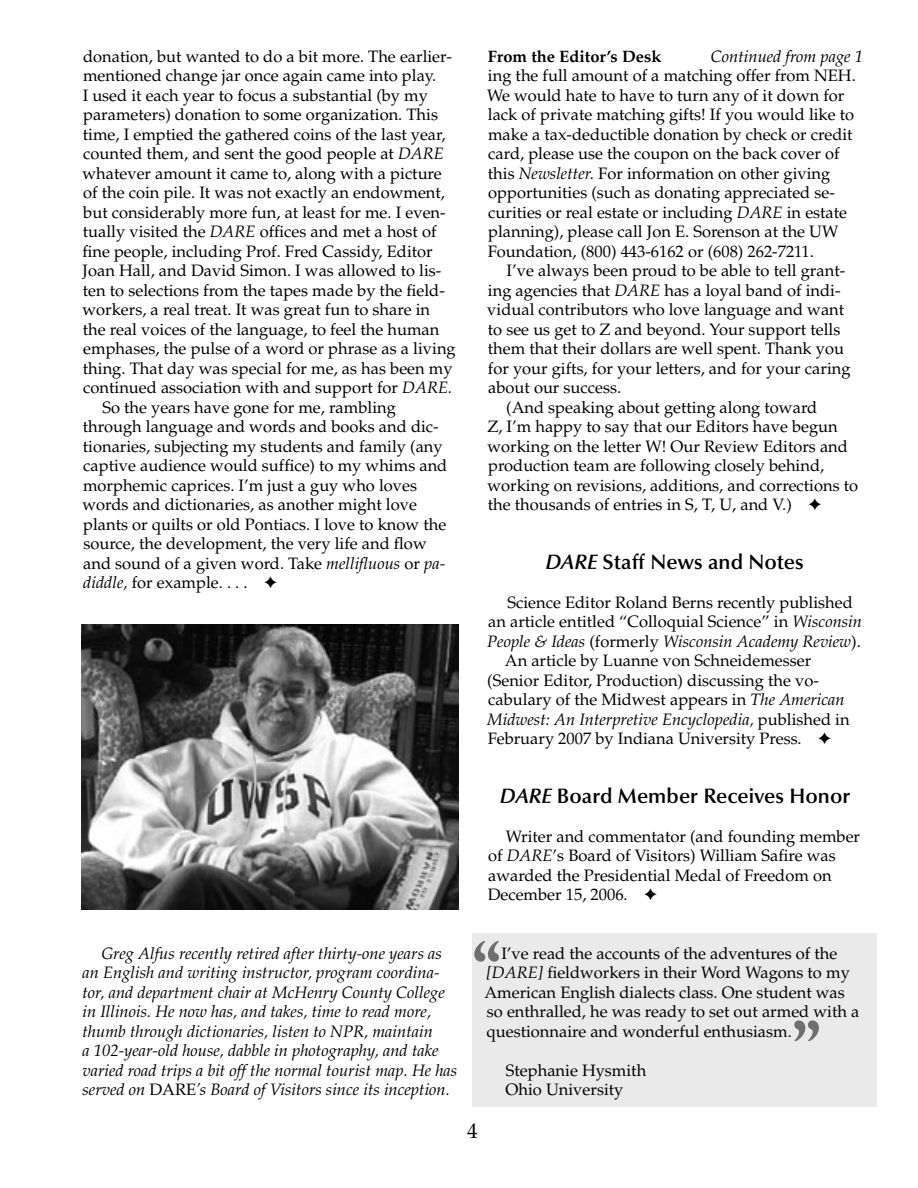
<style>
.page{position:relative;width:918px;height:1188px;background:#fff}
.page>*{position:absolute;margin:0;border:0;box-sizing:border-box;transform-origin:0 0}
.NQtext{font:700 72px "Adobe Caslon Pro";color:#6f6f6f}
.t1{font:600 21px "Optima";color:#000}
.t2{font:21px "Palatino";color:#000}
.text{font:16.5px/19.5px "Palatino";color:#000}
.text-2{font:italic 16.5px/19.5px "Palatino";color:#000}
.NQtext-2{font:16.5px/19.5px "Palatino";color:#000}
.cont_note{font:700 16.5px "Palatino";color:#000}
.cont_note-2{font:italic 16.5px "Palatino";color:#000}
.NQsig{font:16.5px "Palatino";color:#000}
.NQaddr{font:16.5px "Palatino";color:#000}
.s1{font-style:italic}
.s2{font-style:normal}
</style>
<div class="page">
<div style="left:472px;top:934px;width:406px;height:173px;background:#eaeaea"></div>
<img style="left:81px;top:624px;width:378px;height:286px">
<p class="text" style="left:82px;top:46px;width:375px">donation, but wanted to do a bit more. The earlier&shy;mentioned change jar once again came into play.<br>I used it each year to focus a substantial (by my parameters) donation to some organization. This time, I emptied the gathered coins of the last year, counted them, and sent the good people at <span class="s1">DARE </span>whatever amount it came to, along with a picture of the coin pile. It was not exactly an endowment, but considerably more fun, at least for me. I even&shy;tually visited the <span class="s1">DARE</span> offices and met a host of fine people, including Prof. Fred Cassidy, Editor Joan Hall, and David Simon. I was allowed to lis&shy;ten to selections from the tapes made by the field&shy;workers, a real treat. It was great fun to share in the real voices of the language, to feel the human emphases, the pulse of a word or phrase as a living thing. That day was special for me, as has been my continued association with and support for <span class="s1">DARE.</span></p>
<p class="text" style="left:83px;top:397px;width:366px;text-indent:20px">So the years have gone for me, rambling through language and words and books and dic&shy;tionaries, subjecting my students and family (any captive audience would suffice) to my whims and morphemic caprices. I’m just a guy who loves words and dictionaries, as another might love plants or quilts or old Pontiacs. I love to know the source, the development, the very life and flow and sound of a given word. Take <span class="s1">mellifluous</span> or <span class="s1">pa&shy;diddle,</span> for example. . . . ✦</p>
<p class="cont_note" style="left:488px;top:46px;width:175px">From the Editor’s Desk</p>
<p class="cont_note-2" style="left:711px;top:46px;width:154px">Continued from page 1</p>
<p class="text" style="left:487px;top:66px;width:370px">ing the full amount of a matching offer from NEH.<br>We would hate to have to turn any of it down for lack of private matching gifts! If you would like to make a tax-deductible donation by check or credit card, please use the coupon on the back cover of this <span class="s1">Newsletter.</span> For information on other giving opportunities (such as donating appreciated se&shy;curities or real estate or including <span class="s1">DARE</span> in estate planning), please call Jon E. Sorenson at the UW Foundation, (800) 443-6162 or (608) 262-7211.</p>
<p class="text" style="left:487px;top:261px;width:365px;text-indent:19px">I’ve always been proud to be able to tell grant&shy;ing agencies that <span class="s1">DARE</span> has a loyal band of indi&shy;vidual contributors who love language and want to see us get to Z and beyond. Your support tells them that their dollars are well spent. Thank you for your gifts, for your letters, and for your caring about our success.</p>
<p class="text" style="left:487px;top:397px;width:372px;text-indent:19px">(And speaking about getting along toward<br>Z, I’m happy to say that our Editors have begun working on the letter W! Our Review Editors and production team are following closely behind, working on revisions, additions, and corrections to the thousands of entries in S, T, U, and V.) ✦</p>
<p class="t1" style="left:546px;top:549px;width:260px"><span class="s1">DARE</span> Staff News and Notes</p>
<p class="text" style="left:487px;top:592px;width:376px;text-indent:20px">Science Editor Roland Berns recently published an article entitled “Colloquial Science” in <span class="s1">Wisconsin<br>People &amp; Ideas</span> (formerly <span class="s1">Wisconsin Academy Review</span>).</p>
<p class="text" style="left:487px;top:651px;width:364px;text-indent:18px">An article by Luanne von Schneidemesser (Senior Editor, Production) discussing the vo&shy;cabulary of the Midwest appears in <span class="s1">The American Midwest: An Interpretive Encyclopedia,</span> published in February 2007 by Indiana University Press. ✦</p>
<p class="t1" style="left:500px;top:783px;width:352px"><span class="s1">DARE</span> Board Member Receives Honor</p>
<p class="text" style="left:488px;top:826px;width:374px;text-indent:18px">Writer and commentator (and founding member of <span class="s1">DARE</span>’s Board of Visitors) William Safire was awarded the Presidential Medal of Freedom on December 15, 2006. ✦</p>
<p class="text-2" style="left:82px;top:943px;width:376px;text-indent:19px">Greg Alfus recently retired after thirty-one years as an English and writing instructor, program coordina&shy;tor, and department chair at McHenry County College in Illinois. He now has, and takes, time to read more, thumb through dictionaries, listen to NPR, maintain<br>a 102-year-old house, dabble in photography, and take varied road trips a bit off the normal tourist map. He has served on <span class="s2">DARE</span>’s Board of Visitors since its inception.</p>
<p class="NQtext" style="left:473px;top:926px;width:30px">“</p>
<p class="NQtext-2" style="left:484px;top:943px;width:376px;text-indent:17px">I’ve read the accounts of the adventures of the <span class="s1">[DARE]</span> fieldworkers in their Word Wagons to my American English dialects class. One student was so enthralled, he was ready to set out armed with a questionnaire and wonderful enthusiasm.</p>
<p class="NQsig" style="left:506px;top:1060px;width:142px">Stephanie Hysmith</p>
<p class="NQtext" style="left:792px;top:1006px;width:30px">”</p>
<p class="t2" style="left:467px;top:1118px;width:12px">4</p>
<p class="NQaddr" style="left:506px;top:1080px;width:119px">Ohio University</p>
</div>
